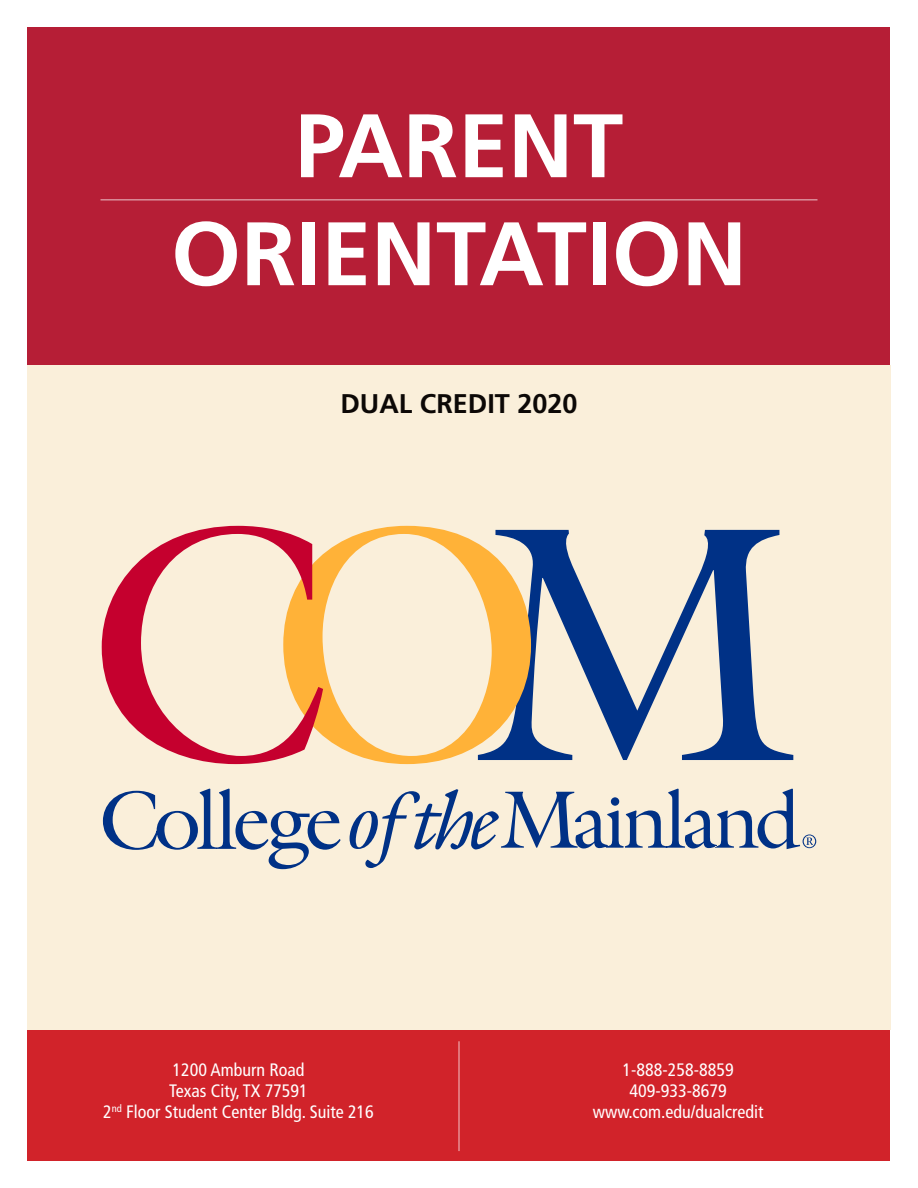
<style>
.page{position:relative;width:918px;height:1188px;background:#fff}
.page>*{position:absolute;margin:0;border:0;box-sizing:border-box;transform-origin:0 0}
.Book_Title{font:700 90px/108px "Frutiger";color:#fff;text-align:center}
.Heading_1_Cover{font:700 27px "Frutiger";color:#0c0806}
.Footer_Address{font:condensed 18px/21px "Frutiger";color:#fff}
</style>
<div class="page">
<div style="left:27px;top:27px;width:863px;height:338px;background:#b61e36"></div>
<div style="left:27px;top:1030px;width:863px;height:131px;background:#d1232a"></div>
<div style="left:27px;top:365px;width:864px;height:665px;background:#faefda"></div>
<hr style="left:458px;top:1041px;width:2px;height:110px;background:#fff">
<hr style="left:100px;top:199px;width:718px;height:2px;background:#fff">
<svg style="left:103px;top:789px;width:713px;height:80px"></svg>
<svg style="left:531px;top:530px;width:262px;height:230px"></svg>
<svg style="left:323px;top:526px;width:208px;height:238px"></svg>
<svg style="left:102px;top:526px;width:221px;height:238px"></svg>
<p class="Book_Title" style="left:171px;top:91px;width:577px">PARENT<br>ORIENTATION</p>
<h1 class="Heading_1_Cover" style="left:340px;top:388px;width:239px">DUAL CREDIT 2020</h1>
<p class="Footer_Address" style="left:169px;top:1059px;width:140px">1200 Amburn Road<br>Texas City, TX 77591</p>
<p class="Footer_Address" style="left:103px;top:1101px;width:272px">2<sup>nd</sup> Floor Student Center Bldg. Suite 216</p>
<p class="Footer_Address" style="left:593px;top:1059px;width:172px;text-align:center">1-888-258-8859<br>409-933-8679 www.com.edu/dualcredit</p>
</div>
